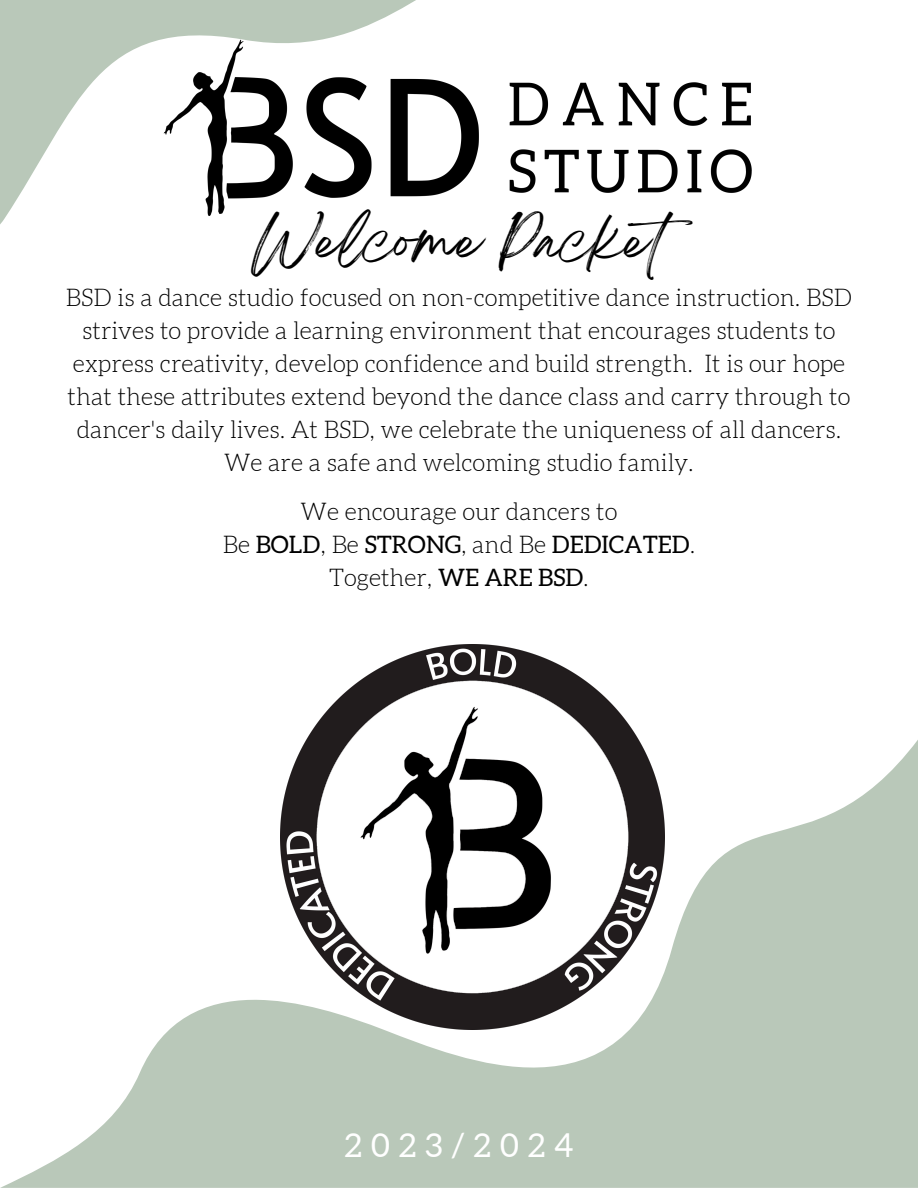
<style>
.page{position:relative;width:918px;height:1188px;background:#fff}
.page>*{position:absolute;margin:0;border:0;box-sizing:border-box;transform-origin:0 0}
.t1{font:46.2px "Breathing";color:#000}
.t2{font:33px "Aleo";letter-spacing:.265em;color:#fff}
.t3{font:300 24px/33px "Aleo";color:#000;text-align:center}
.t4{font:24px "Aleo";color:#000}
.s1{font-weight:300}
.s2{font-weight:400}
</style>
<div class="page">
<svg style="left:0;top:0;width:416px;height:224px;fill:#b9c8b9"></svg>
<svg style="left:0;top:740px;width:918px;height:448px;fill:#b9c8b9"></svg>
<img style="left:162px;top:39px;width:590px;height:179px">
<img style="left:280px;top:645px;width:385px;height:384px">
<h1 class="t1" style="left:253px;top:227px;width:463px">Welcome Packet</h1>
<p class="t3" style="left:66px;top:283px;width:788px">BSD is a dance studio focused on non-competitive dance instruction. BSD strives to provide a learning environment that encourages students to express creativity, develop confidence and build strength. It is our hope that these attributes extend beyond the dance class and carry through to dancer's daily lives. At BSD, we celebrate the uniqueness of all dancers.<br>We are a safe and welcoming studio family.</p>
<p class="t3" style="left:301px;top:497px;width:318px">We encourage our dancers to</p>
<p class="t4" style="left:223px;top:534px;width:474px"><span class="s1">Be</span> BOLD<span class="s1">, Be</span> STRONG<span class="s1">, and Be</span> DEDICATED<span class="s1">.</span></p>
<p class="t3" style="left:329px;top:563px;width:261px">Together, <span class="s2">WE ARE BSD</span>.</p>
<p class="t2" style="left:345px;top:1127px;width:230px">2023/2024</p>
</div>
